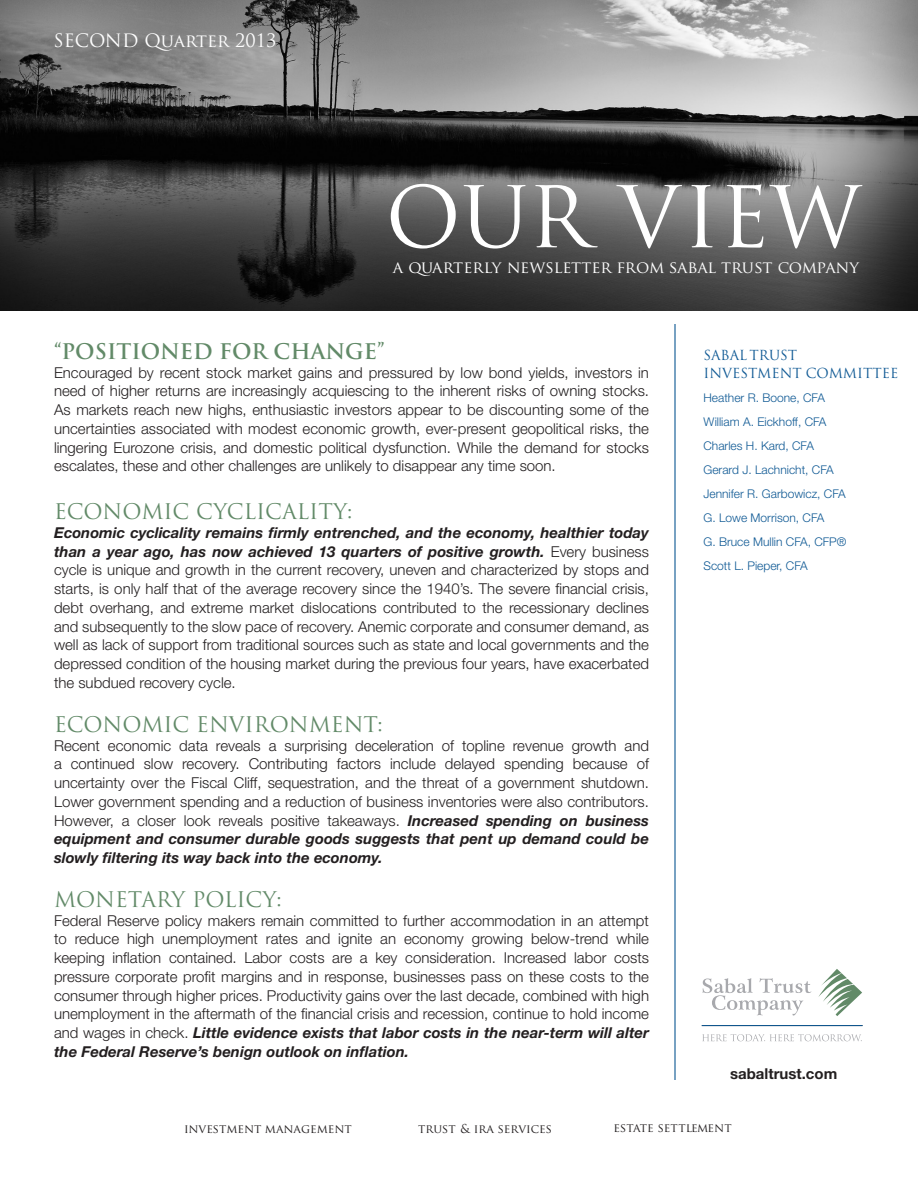
<style>
.page{position:relative;width:918px;height:1188px;background:#fff}
.page>*{position:absolute;margin:0;border:0;box-sizing:border-box;transform-origin:0 0}
.t1{font:82.5px "Trajan Pro";color:#fff}
.Green_Titles{font:21px "Trajan";color:#628a68}
.Green_Not_bold{font:700 21px "Trajan";color:#628a68}
.t2{font:18px "Trajan Pro";color:#fff}
.t3{font:16.5px "Trajan Pro";letter-spacing:-.02em;color:#fff}
.body{font:300 15px/18.8px "Helvetica Neue";color:#231f20;text-align:justify}
.t4{font:700 15px "Helvetica Neue";color:#231f20}
.t5{font:13.5px "Trajan Pro";color:#0f5994}
.t6{font:300 12px "Helvetica Neue";color:#0f5994}
.t7{font:12px "Trajan Pro";color:#231f20}
.s1{font-weight:700;font-style:italic}
</style>
<div class="page">
<svg style="left:702px;top:1034px;width:160px;height:7px"></svg>
<hr style="left:702px;top:1025px;width:160px;height:1px;background:#0f5994">
<svg style="left:818px;top:969px;width:44px;height:47px"></svg>
<svg style="left:702px;top:978px;width:109px;height:38px"></svg>
<hr style="left:674px;top:324px;width:2px;height:756px;background:#0f5994">
<img style="left:0;top:0;width:918px;height:310px">
<p class="t2" style="left:53px;top:29px;width:224px">SECOND Quarter 2013</p>
<p class="t1" style="left:386px;top:165px;width:477px">OUR VIEW</p>
<p class="t3" style="left:393px;top:256px;width:468px">a quarterly newsletter from sabal trust company</p>
<p class="Green_Not_bold" style="left:54px;top:338px;width:332px">“POSITIONED FOR CHANGE”</p>
<p class="body" style="left:54px;top:363px;width:597px">Encouraged by recent stock market gains and pressured by low bond yields, investors in need of higher returns are increasingly acquiescing to the inherent risks of owning stocks.<br>As markets reach new highs, enthusiastic investors appear to be discounting some of the uncertainties associated with modest economic growth, ever-present geopolitical risks, the lingering Eurozone crisis, and domestic political dysfunction. While the demand for stocks escalates, these and other challenges are unlikely to disappear any time soon.</p>
<p class="Green_Titles" style="left:54px;top:499px;width:300px">ECONOMIC CYCLICALITY:</p>
<p class="body" style="left:54px;top:523px;width:597px"><span class="s1">Economic cyclicality remains firmly entrenched, and the economy, healthier today than a year ago, has now achieved 13 quarters of positive growth.</span> Every business cycle is unique and growth in the current recovery, uneven and characterized by stops and starts, is only half that of the average recovery since the 1940’s. The severe financial crisis, debt overhang, and extreme market dislocations contributed to the recessionary declines and subsequently to the slow pace of recovery. Anemic corporate and consumer demand, as well as lack of support from traditional sources such as state and local governments and the depressed condition of the housing market during the previous four years, have exacerbated the subdued recovery cycle.</p>
<p class="Green_Titles" style="left:54px;top:712px;width:330px">ECONOMIC ENVIRONMENT:</p>
<p class="body" style="left:54px;top:736px;width:597px">Recent economic data reveals a surprising deceleration of topline revenue growth and a continued slow recovery. Contributing factors include delayed spending because of uncertainty over the Fiscal Cliff, sequestration, and the threat of a government shutdown.<br>Lower government spending and a reduction of business inventories were also contributors.<br>However, a closer look reveals positive takeaways. <span class="s1">Increased spending on business equipment and consumer durable goods suggests that pent up demand could be slowly filtering its way back into the economy.</span></p>
<p class="Green_Titles" style="left:54px;top:887px;width:229px">MONETARY POLICY:</p>
<p class="body" style="left:54px;top:911px;width:597px">Federal Reserve policy makers remain committed to further accommodation in an attempt to reduce high unemployment rates and ignite an economy growing below-trend while keeping inflation contained. Labor costs are a key consideration. Increased labor costs pressure corporate profit margins and in response, businesses pass on these costs to the consumer through higher prices. Productivity gains over the last decade, combined with high unemployment in the aftermath of the financial crisis and recession, continue to hold income and wages in check. <span class="s1">Little evidence exists that labor costs in the near-term will alter the Federal Reserve’s benign outlook on inflation.</span></p>
<p class="t5" style="left:704px;top:347px;width:95px">SABAL TRUST</p>
<p class="t5" style="left:704px;top:365px;width:196px">INVESTMENT COMMITTEE</p>
<p class="t6" style="left:704px;top:390px;width:123px">Heather R. Boone, CFA</p>
<p class="t6" style="left:704px;top:414px;width:124px">William A. Eickhoff, CFA</p>
<p class="t6" style="left:704px;top:438px;width:112px">Charles H. Kard, CFA</p>
<p class="t6" style="left:704px;top:462px;width:132px">Gerard J. Lachnicht, CFA</p>
<p class="t6" style="left:704px;top:486px;width:144px">Jennifer R. Garbowicz, CFA</p>
<p class="t6" style="left:704px;top:510px;width:122px">G. Lowe Morrison, CFA</p>
<p class="t6" style="left:704px;top:534px;width:144px">G. Bruce Mullin CFA, CFP®</p>
<p class="t6" style="left:704px;top:558px;width:106px">Scott L. Pieper, CFA</p>
<p class="t4" style="left:730px;top:1064px;width:109px">sabaltrust.com</p>
<p class="t7" style="left:184px;top:1121px;width:169px">investment management</p>
<p class="t7" style="left:418px;top:1121px;width:135px">trust &amp; ira services</p>
<p class="t7" style="left:614px;top:1120px;width:120px">estate settlement</p>
</div>
